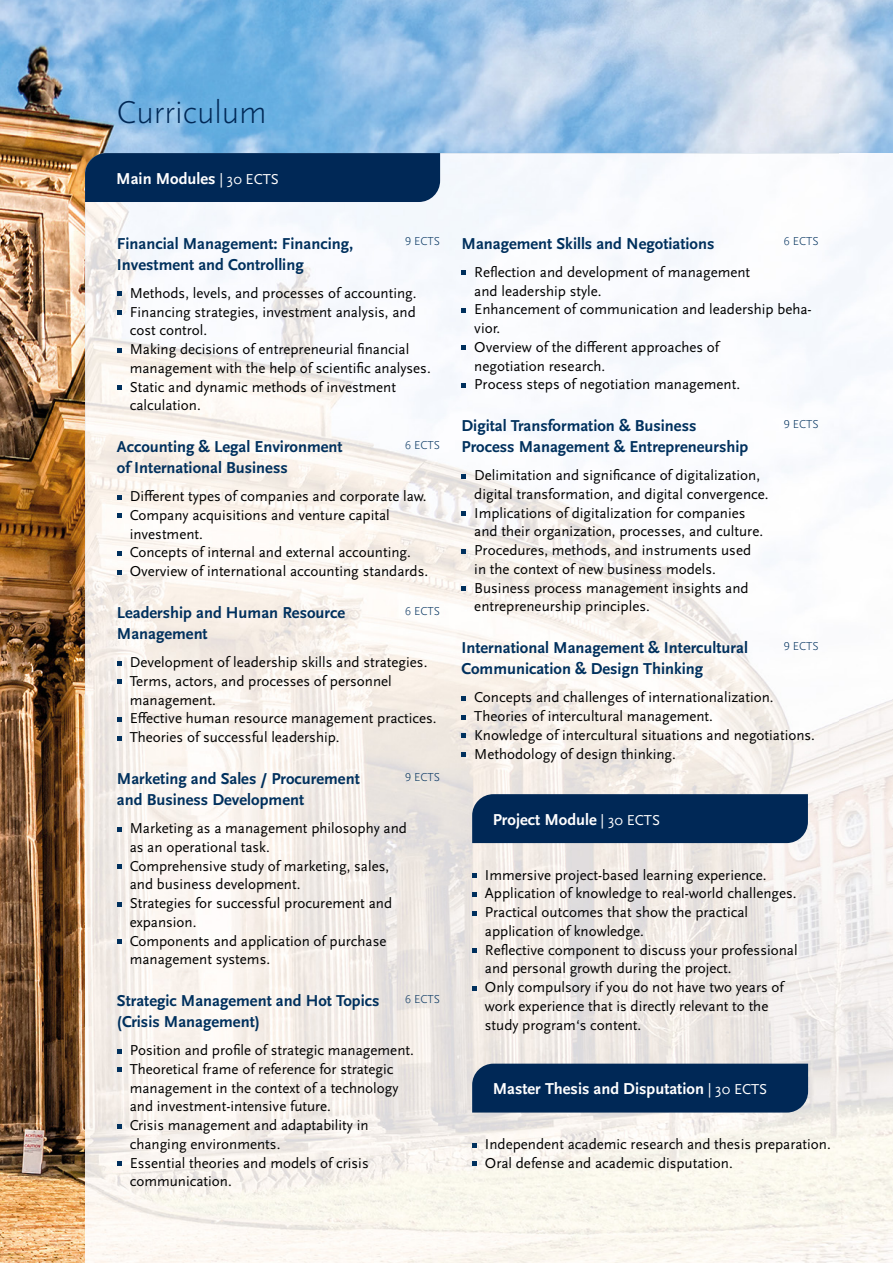
<style>
.page{position:relative;width:893px;height:1263px;background:#fff}
.page>*{position:absolute;margin:0;border:0;box-sizing:border-box;transform-origin:0 0}
.t1{font:300 33px "Scala Sans Pro";color:#002856}
.t2{font:700 16.5px/21px "Scala Sans Pro";color:#00305d}
.t3{font:700 16.5px "Scala Sans Pro";color:#fff}
.t4{font:15px/18.8px "Scala Sans Pro";color:#000}
.t5{font:300 12px "Scala Sans Pro";color:#00305d}
.s1{font-weight:400;font-size:15px}
</style>
<div class="page">
<img style="left:0;top:0;width:893px;height:1263px">
<img style="left:85px;top:153px;width:754px;height:1110px">
<img style="left:839px;top:153px;width:54px;height:1110px">
<svg style="left:117px;top:292px;width:4px;height:4px"></svg>
<svg style="left:117px;top:310px;width:4px;height:5px"></svg>
<svg style="left:117px;top:348px;width:4px;height:4px"></svg>
<svg style="left:117px;top:385px;width:4px;height:5px"></svg>
<svg style="left:117px;top:495px;width:4px;height:4px"></svg>
<svg style="left:117px;top:514px;width:4px;height:4px"></svg>
<svg style="left:117px;top:551px;width:4px;height:4px"></svg>
<svg style="left:117px;top:570px;width:4px;height:4px"></svg>
<svg style="left:117px;top:661px;width:4px;height:4px"></svg>
<svg style="left:117px;top:680px;width:4px;height:4px"></svg>
<svg style="left:117px;top:717px;width:4px;height:4px"></svg>
<svg style="left:117px;top:736px;width:4px;height:4px"></svg>
<svg style="left:117px;top:827px;width:4px;height:4px"></svg>
<svg style="left:117px;top:864px;width:4px;height:5px"></svg>
<svg style="left:117px;top:902px;width:4px;height:4px"></svg>
<svg style="left:117px;top:939px;width:4px;height:5px"></svg>
<svg style="left:117px;top:1049px;width:4px;height:4px"></svg>
<svg style="left:117px;top:1068px;width:4px;height:4px"></svg>
<svg style="left:117px;top:1124px;width:4px;height:4px"></svg>
<svg style="left:117px;top:1161px;width:4px;height:5px"></svg>
<svg style="left:461px;top:271px;width:5px;height:4px"></svg>
<svg style="left:461px;top:308px;width:5px;height:4px"></svg>
<svg style="left:461px;top:346px;width:5px;height:4px"></svg>
<svg style="left:461px;top:383px;width:5px;height:4px"></svg>
<svg style="left:461px;top:474px;width:5px;height:4px"></svg>
<svg style="left:461px;top:511px;width:5px;height:5px"></svg>
<svg style="left:461px;top:549px;width:5px;height:4px"></svg>
<svg style="left:461px;top:586px;width:5px;height:5px"></svg>
<svg style="left:461px;top:696px;width:5px;height:4px"></svg>
<svg style="left:461px;top:715px;width:5px;height:4px"></svg>
<svg style="left:461px;top:734px;width:5px;height:4px"></svg>
<svg style="left:461px;top:752px;width:5px;height:5px"></svg>
<div style="left:85px;top:153px;width:355px;height:49px;background:#002856"></div>
<svg style="left:472px;top:873px;width:4px;height:5px"></svg>
<svg style="left:472px;top:892px;width:4px;height:4px"></svg>
<svg style="left:472px;top:911px;width:4px;height:4px"></svg>
<svg style="left:472px;top:948px;width:4px;height:5px"></svg>
<svg style="left:472px;top:986px;width:4px;height:4px"></svg>
<div style="left:472px;top:794px;width:336px;height:49px;background:#002856"></div>
<svg style="left:472px;top:1143px;width:4px;height:4px"></svg>
<svg style="left:472px;top:1162px;width:4px;height:4px"></svg>
<div style="left:472px;top:1064px;width:336px;height:48px;background:#002856"></div>
<h1 class="t1" style="left:117px;top:93px;width:151px">Curriculum</h1>
<p class="t3" style="left:116px;top:169px;width:164px">Main Modules <span class="s1">| 30 ECTS</span></p>
<p class="t2" style="left:117px;top:233px;width:238px">Financial Management: Financing,<br>Investment and Controlling</p>
<p class="t5" style="left:405px;top:235px;width:36px">9 ECTS</p>
<p class="t4" style="left:130px;top:283px;width:303px">Methods, levels, and processes of accounting.<br>Financing strategies, investment analysis, and cost control.<br>Making decisions of entrepreneurial financial management with the help of scientific analyses.<br>Static and dynamic methods of investment calculation.</p>
<p class="t2" style="left:117px;top:436px;width:227px">Accounting &amp; Legal Environment of International Business</p>
<p class="t5" style="left:405px;top:438px;width:37px">6 ECTS</p>
<p class="t4" style="left:130px;top:487px;width:300px">Different types of companies and corporate law.<br>Company acquisitions and venture capital investment.<br>Concepts of internal and external accounting.<br>Overview of international accounting standards.</p>
<p class="t2" style="left:117px;top:602px;width:230px">Leadership and Human Resource<br>Management</p>
<p class="t5" style="left:405px;top:604px;width:37px">6 ECTS</p>
<p class="t4" style="left:130px;top:653px;width:309px">Development of leadership skills and strategies.<br>Terms, actors, and processes of personnel management.<br>Effective human resource management practices.<br>Theories of successful leadership.</p>
<p class="t2" style="left:117px;top:768px;width:244px">Marketing and Sales / Procurement and Business Development</p>
<p class="t5" style="left:405px;top:770px;width:36px">9 ECTS</p>
<p class="t4" style="left:130px;top:819px;width:279px">Marketing as a management philosophy and as an operational task.<br>Comprehensive study of marketing, sales, and business development.<br>Strategies for successful procurement and expansion.<br>Components and application of purchase management systems.</p>
<p class="t2" style="left:117px;top:990px;width:264px">Strategic Management and Hot Topics (Crisis Management)</p>
<p class="t5" style="left:405px;top:992px;width:37px">6 ECTS</p>
<p class="t4" style="left:130px;top:1041px;width:286px">Position and profile of strategic management.<br>Theoretical frame of reference for strategic management in the context of a technology and investment-intensive future.<br>Crisis management and adaptability in changing environments.<br>Essential theories and models of crisis communication.</p>
<p class="t2" style="left:461px;top:233px;width:254px">Management Skills and Negotiations</p>
<p class="t5" style="left:783px;top:235px;width:37px">6 ECTS</p>
<p class="t4" style="left:474px;top:262px;width:339px">Reflection and development of management<br>and leadership style.<br>Enhancement of communication and leadership beha&shy;vior.<br>Overview of the different approaches of<br>negotiation research.<br>Process steps of negotiation management.</p>
<p class="t2" style="left:461px;top:415px;width:288px">Digital Transformation &amp; Business<br>Process Management &amp; Entrepreneurship</p>
<p class="t5" style="left:784px;top:417px;width:36px">9 ECTS</p>
<p class="t4" style="left:474px;top:466px;width:296px">Delimitation and significance of digitalization, digital transformation, and digital convergence.<br>Implications of digitalization for companies and their organization, processes, and culture.<br>Procedures, methods, and instruments used<br>in the context of new business models.<br>Business process management insights and entrepreneurship principles.</p>
<p class="t2" style="left:461px;top:637px;width:288px">International Management &amp; Intercultural<br>Communication &amp; Design Thinking</p>
<p class="t5" style="left:784px;top:639px;width:36px">9 ECTS</p>
<p class="t4" style="left:474px;top:688px;width:342px">Concepts and challenges of internationalization.<br>Theories of intercultural management.<br>Knowledge of intercultural situations and negotiations.<br>Methodology of design thinking.</p>
<p class="t3" style="left:493px;top:810px;width:169px">Project Module <span class="s1">| 30 ECTS</span></p>
<p class="t4" style="left:485px;top:865px;width:314px">Immersive project-based learning experience.<br>Application of knowledge to real-world challenges.<br>Practical outcomes that show the practical application of knowledge.<br>Reflective component to discuss your professional and personal growth during the project.<br>Only compulsory if you do not have two years of work experience that is directly relevant to the study program‘s content.</p>
<p class="t3" style="left:493px;top:1079px;width:276px">Master Thesis and Disputation <span class="s1">| 30 ECTS</span></p>
<p class="t4" style="left:485px;top:1135px;width:347px">Independent academic research and thesis preparation.<br>Oral defense and academic disputation.</p>
</div>
